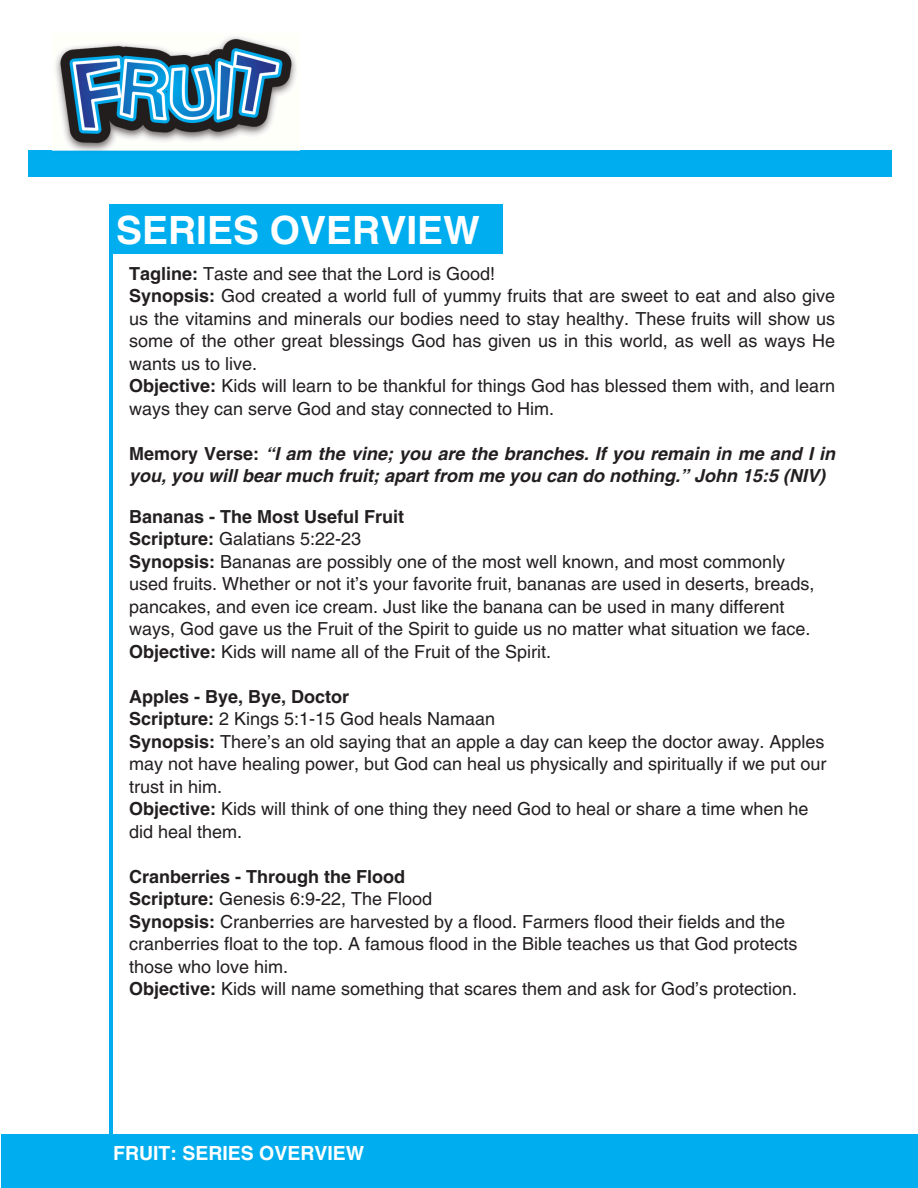
<style>
.page{position:relative;width:918px;height:1188px;background:#fff}
.page>*{position:absolute;margin:0;border:0;box-sizing:border-box;transform-origin:0 0}
.t1{font:700 39px "Helvetica LT Pro";color:#fff}
.t2{font:700 19.5px "Helvetica LT Pro";color:#fff}
.t3{font:18px/22.5px "Helvetica LT Pro";color:#231f20}
.t4{font:italic 700 18px/22.5px "Helvetica LT Pro";color:#231f20}
.s1{font-weight:700}
.s2{font-style:normal}
</style>
<div class="page">
<div style="left:28px;top:150px;width:864px;height:27px;background:#00aeef"></div>
<div style="left:1px;top:1135px;width:917px;height:53px;background:#00aeef"></div>
<hr style="left:110px;top:206px;width:3px;height:982px;background:#00aeef">
<div style="left:110px;top:205px;width:392px;height:49px;background:#00aeef"></div>
<img style="left:52px;top:150px;width:248px;height:1px">
<img style="left:55px;top:36px;width:242px;height:114px">
<p class="t1" style="left:116px;top:216px;width:365px">SERIES OVERVIEW</p>
<h1 class="t3" style="left:129px;top:264px;width:368px"><span class="s1">Tagline:</span> Taste and see that the Lord is Good!</h1>
<p class="t3" style="left:129px;top:286px;width:708px;text-align:justify"><span class="s1">Synopsis:</span> God created a world full of yummy fruits that are sweet to eat and also give us the vitamins and minerals our bodies need to stay healthy. These fruits will show us some of the other great blessings God has given us in this world, as well as ways He wants us to live.</p>
<p class="t3" style="left:129px;top:376px;width:708px"><span class="s1">Objective:</span> Kids will learn to be thankful for things God has blessed them with, and learn ways they can serve God and stay connected to Him.</p>
<p class="t4" style="left:129px;top:444px;width:708px"><span class="s2">Memory Verse:</span> “I am the vine; you are the branches. If you remain in me and I in you, you will bear much fruit; apart from me you can do nothing.” John 15:5 (NIV)</p>
<h3 class="t3" style="left:129px;top:507px;width:687px"><span class="s1">Bananas - The Most Useful Fruit<br>Scripture:</span> Galatians 5:22-23<br><span class="s1">Synopsis:</span> Bananas are possibly one of the most well known, and most commonly used fruits. Whether or not it’s your favorite fruit, bananas are used in deserts, breads, pancakes, and even ice cream. Just like the banana can be used in many different ways, God gave us the Fruit of the Spirit to guide us no matter what situation we face.<br><span class="s1">Objective:</span> Kids will name all of the Fruit of the Spirit.</h3>
<p class="t3" style="left:129px;top:687px;width:699px"><span class="s1">Apples - Bye, Bye, Doctor<br>Scripture:</span> 2 Kings 5:1-15 God heals Namaan<br><span class="s1">Synopsis:</span> There’s an old saying that an apple a day can keep the doctor away. Apples may not have healing power, but God can heal us physically and spiritually if we put our trust in him.<br><span class="s1">Objective:</span> Kids will think of one thing they need God to heal or share a time when he did heal them.</p>
<p class="t3" style="left:129px;top:867px;width:670px"><span class="s1">Cranberries - Through the Flood<br>Scripture:</span> Genesis 6:9-22, The Flood<br><span class="s1">Synopsis:</span> Cranberries are harvested by a flood. Farmers flood their fields and the cranberries float to the top. A famous flood in the Bible teaches us that God protects those who love him.<br><span class="s1">Objective:</span> Kids will name something that scares them and ask for God’s protection.</p>
<p class="t2" style="left:113px;top:1146px;width:253px">FRUIT: SERIES OVERVIEW</p>
</div>
